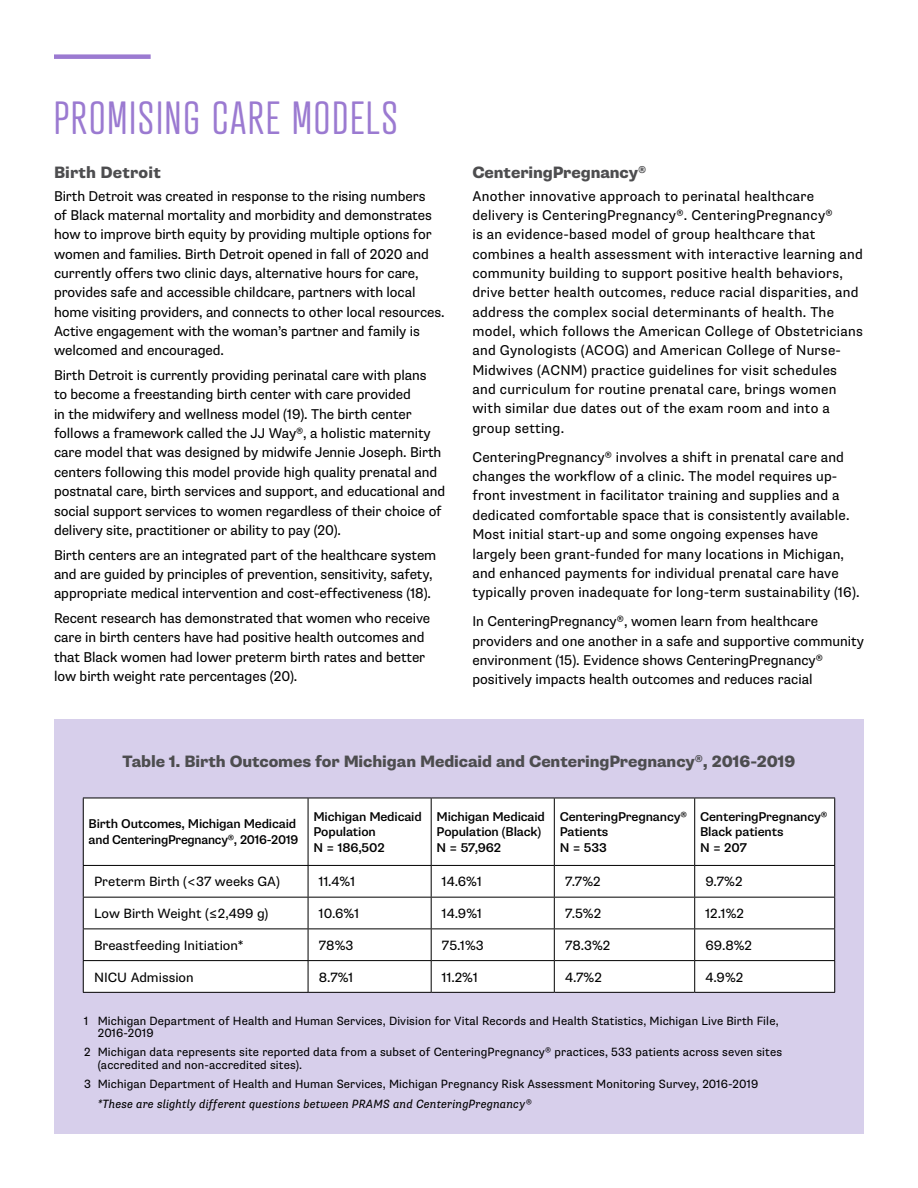
<style>
.page{position:relative;width:918px;height:1188px;background:#fff}
.page>*{position:absolute;margin:0;border:0;box-sizing:border-box;transform-origin:0 0}
.t1{font:300 45px "Atrament";letter-spacing:.045em;color:#9b7ad1}
.t2{font:800 16.5px "Supria Sans";letter-spacing:-.005em;color:#4d4d4f}
.t3{font:14.25px/19.4px "Supria Sans";letter-spacing:-.005em;color:#000}
.t4{font:14.25px/19.4px "Supria Sans";letter-spacing:.02em;color:#000}
.t5{font:13.5px "Supria Sans";color:#000}
.t6{font:500 12.75px/15.3px "Supria Sans";letter-spacing:-.01em;color:#000}
.t7{font:12px/12.8px "Supria Sans";letter-spacing:.01em;color:#000}
.t8{font:italic 12px "Supria Sans";letter-spacing:.01em;color:#000}
</style>
<div class="page">
<div style="left:54px;top:719px;width:810px;height:415px;background:#d7cfeb"></div>
<div style="left:54px;top:54px;width:97px;height:5px;background:#9b7ad1"></div>
<div style="left:84px;top:799px;width:750px;height:193px;background:#fff"></div>
<hr style="left:308px;top:798px;width:123px;height:1px;background:#000">
<hr style="left:431px;top:798px;width:123px;height:1px;background:#000">
<hr style="left:431px;top:798px;width:1px;height:67px;background:#000">
<hr style="left:554px;top:798px;width:141px;height:1px;background:#000">
<hr style="left:554px;top:798px;width:1px;height:67px;background:#000">
<hr style="left:695px;top:798px;width:140px;height:1px;background:#000">
<hr style="left:694px;top:798px;width:1px;height:67px;background:#000">
<hr style="left:834px;top:798px;width:1px;height:67px;background:#000">
<hr style="left:308px;top:865px;width:123px;height:1px;background:#000">
<hr style="left:431px;top:865px;width:123px;height:1px;background:#000">
<hr style="left:431px;top:866px;width:1px;height:31px;background:#000">
<hr style="left:554px;top:865px;width:141px;height:1px;background:#000">
<hr style="left:554px;top:866px;width:1px;height:31px;background:#000">
<hr style="left:695px;top:865px;width:140px;height:1px;background:#000">
<hr style="left:694px;top:866px;width:1px;height:31px;background:#000">
<hr style="left:834px;top:866px;width:1px;height:31px;background:#000">
<hr style="left:308px;top:897px;width:123px;height:1px;background:#000">
<hr style="left:431px;top:897px;width:123px;height:1px;background:#000">
<hr style="left:431px;top:898px;width:1px;height:31px;background:#000">
<hr style="left:554px;top:897px;width:141px;height:1px;background:#000">
<hr style="left:554px;top:898px;width:1px;height:31px;background:#000">
<hr style="left:695px;top:897px;width:140px;height:1px;background:#000">
<hr style="left:694px;top:898px;width:1px;height:31px;background:#000">
<hr style="left:834px;top:898px;width:1px;height:31px;background:#000">
<hr style="left:308px;top:929px;width:123px;height:1px;background:#000">
<hr style="left:431px;top:929px;width:123px;height:1px;background:#000">
<hr style="left:431px;top:929px;width:1px;height:31px;background:#000">
<hr style="left:554px;top:929px;width:141px;height:1px;background:#000">
<hr style="left:554px;top:929px;width:1px;height:31px;background:#000">
<hr style="left:695px;top:929px;width:140px;height:1px;background:#000">
<hr style="left:694px;top:929px;width:1px;height:31px;background:#000">
<hr style="left:834px;top:929px;width:1px;height:31px;background:#000">
<hr style="left:308px;top:960px;width:123px;height:1px;background:#000">
<hr style="left:431px;top:960px;width:123px;height:1px;background:#000">
<hr style="left:431px;top:961px;width:1px;height:31px;background:#000">
<hr style="left:554px;top:960px;width:141px;height:1px;background:#000">
<hr style="left:554px;top:961px;width:1px;height:31px;background:#000">
<hr style="left:695px;top:960px;width:140px;height:1px;background:#000">
<hr style="left:694px;top:961px;width:1px;height:31px;background:#000">
<hr style="left:834px;top:961px;width:1px;height:31px;background:#000">
<hr style="left:308px;top:992px;width:123px;height:1px;background:#000">
<hr style="left:431px;top:992px;width:123px;height:1px;background:#000">
<hr style="left:554px;top:992px;width:141px;height:1px;background:#000">
<hr style="left:695px;top:992px;width:140px;height:1px;background:#000">
<hr style="left:83px;top:798px;width:225px;height:1px;background:#000">
<hr style="left:83px;top:798px;width:1px;height:67px;background:#000">
<hr style="left:308px;top:798px;width:1px;height:67px;background:#000">
<hr style="left:83px;top:865px;width:225px;height:1px;background:#000">
<hr style="left:83px;top:866px;width:1px;height:31px;background:#000">
<hr style="left:308px;top:866px;width:1px;height:31px;background:#000">
<hr style="left:83px;top:897px;width:225px;height:1px;background:#000">
<hr style="left:83px;top:898px;width:1px;height:31px;background:#000">
<hr style="left:308px;top:898px;width:1px;height:31px;background:#000">
<hr style="left:83px;top:929px;width:225px;height:1px;background:#000">
<hr style="left:83px;top:929px;width:1px;height:31px;background:#000">
<hr style="left:308px;top:929px;width:1px;height:31px;background:#000">
<hr style="left:83px;top:960px;width:225px;height:1px;background:#000">
<hr style="left:83px;top:961px;width:1px;height:31px;background:#000">
<hr style="left:308px;top:961px;width:1px;height:31px;background:#000">
<hr style="left:83px;top:992px;width:225px;height:1px;background:#000">
<h1 class="t1" style="left:54px;top:91px;width:346px">PROMISING CARE MODELS</h1>
<p class="t2" style="left:54px;top:162px;width:108px">Birth Detroit</p>
<p class="t3" style="left:54px;top:186px;width:392px">Birth Detroit was created in response to the rising numbers<br>of Black maternal mortality and morbidity and demonstrates how to improve birth equity by providing multiple options for women and families. Birth Detroit opened in fall of 2020 and currently offers two clinic days, alternative hours for care, provides safe and accessible childcare, partners with local home visiting providers, and connects to other local resources.<br>Active engagement with the woman’s partner and family is welcomed and encouraged.</p>
<p class="t3" style="left:54px;top:366px;width:393px">Birth Detroit is currently providing perinatal care with plans<br>to become a freestanding birth center with care provided<br>in the midwifery and wellness model (19). The birth center follows a framework called the JJ Way®, a holistic maternity care model that was designed by midwife Jennie Joseph. Birth centers following this model provide high quality prenatal and postnatal care, birth services and support, and educational and social support services to women regardless of their choice of delivery site, practitioner or ability to pay (20).</p>
<p class="t3" style="left:54px;top:545px;width:384px">Birth centers are an integrated part of the healthcare system and are guided by principles of prevention, sensitivity, safety, appropriate medical intervention and cost-effectiveness (18).</p>
<p class="t3" style="left:54px;top:609px;width:378px">Recent research has demonstrated that women who receive care in birth centers have had positive health outcomes and that Black women had lower preterm birth rates and better low birth weight rate percentages (20).</p>
<p class="t2" style="left:472px;top:162px;width:175px">CenteringPregnancy®</p>
<p class="t4" style="left:472px;top:186px;width:392px">Another innovative approach to perinatal healthcare delivery is CenteringPregnancy®. CenteringPregnancy®<br>is an evidence-based model of group healthcare that combines a health assessment with interactive learning and community building to support positive health behaviors, drive better health outcomes, reduce racial disparities, and address the complex social determinants of health. The model, which follows the American College of Obstetricians and Gynologists (ACOG) and American College of Nurse-Midwives (ACNM) practice guidelines for visit schedules and curriculum for routine prenatal care, brings women with similar due dates out of the exam room and into a group setting.</p>
<p class="t3" style="left:472px;top:447px;width:389px">CenteringPregnancy® involves a shift in prenatal care and changes the workflow of a clinic. The model requires up&shy;front investment in facilitator training and supplies and a dedicated comfortable space that is consistently available.<br>Most initial start-up and some ongoing expenses have largely been grant-funded for many locations in Michigan, and enhanced payments for individual prenatal care have typically proven inadequate for long-term sustainability (16).</p>
<p class="t3" style="left:472px;top:612px;width:393px">In CenteringPregnancy®, women learn from healthcare providers and one another in a safe and supportive community environment (15). Evidence shows CenteringPregnancy® positively impacts health outcomes and reduces racial</p>
<p class="t2" style="left:123px;top:752px;width:674px">Table 1. Birth Outcomes for Michigan Medicaid and CenteringPregnancy®, 2016-2019</p>
<p class="t6" style="left:89px;top:816px;width:211px">Birth Outcomes, Michigan Medicaid and CenteringPregnancy®, 2016-2019</p>
<p class="t6" style="left:313px;top:809px;width:110px">Michigan Medicaid<br>Population<br>N = 186,502</p>
<p class="t6" style="left:437px;top:809px;width:110px">Michigan Medicaid<br>Population (Black)<br>N = 57,962</p>
<p class="t6" style="left:560px;top:809px;width:129px">CenteringPregnancy®<br>Patients<br>N = 533</p>
<p class="t6" style="left:700px;top:809px;width:129px">CenteringPregnancy®<br>Black patients<br>N = 207</p>
<p class="t5" style="left:94px;top:874px;width:187px">Preterm Birth (&lt;37 weeks GA)</p>
<p class="t5" style="left:319px;top:874px;width:38px">11.4%1</p>
<p class="t5" style="left:442px;top:874px;width:41px">14.6%1</p>
<p class="t5" style="left:565px;top:874px;width:37px">7.7%2</p>
<p class="t5" style="left:706px;top:874px;width:39px">9.7%2</p>
<p class="t5" style="left:94px;top:905px;width:176px">Low Birth Weight (≤2,499 g)</p>
<p class="t5" style="left:319px;top:905px;width:42px">10.6%1</p>
<p class="t5" style="left:442px;top:905px;width:41px">14.9%1</p>
<p class="t5" style="left:565px;top:905px;width:38px">7.5%2</p>
<p class="t5" style="left:706px;top:905px;width:40px">12.1%2</p>
<p class="t5" style="left:94px;top:937px;width:151px">Breastfeeding Initiation*</p>
<p class="t5" style="left:319px;top:937px;width:36px">78%3</p>
<p class="t5" style="left:442px;top:937px;width:43px">75.1%3</p>
<p class="t5" style="left:565px;top:937px;width:47px">78.3%2</p>
<p class="t5" style="left:706px;top:937px;width:48px">69.8%2</p>
<p class="t5" style="left:94px;top:969px;width:101px">NICU Admission</p>
<p class="t5" style="left:319px;top:969px;width:36px">8.7%1</p>
<p class="t5" style="left:442px;top:969px;width:37px">11.2%1</p>
<p class="t5" style="left:565px;top:969px;width:38px">4.7%2</p>
<p class="t5" style="left:706px;top:969px;width:39px">4.9%2</p>
<p class="t7" style="left:98px;top:1014px;width:682px;text-indent:-14px">1 Michigan Department of Health and Human Services, Division for Vital Records and Health Statistics, Michigan Live Birth File,<br>2016-2019</p>
<p class="t7" style="left:98px;top:1046px;width:686px;text-indent:-14px">2 Michigan data represents site reported data from a subset of CenteringPregnancy® practices, 533 patients across seven sites (accredited and non-accredited sites).</p>
<p class="t7" style="left:84px;top:1078px;width:676px">3 Michigan Department of Health and Human Services, Michigan Pregnancy Risk Assessment Monitoring Survey, 2016-2019</p>
<p class="t8" style="left:98px;top:1096px;width:435px">*These are slightly different questions between PRAMS and CenteringPregnancy®</p>
</div>
